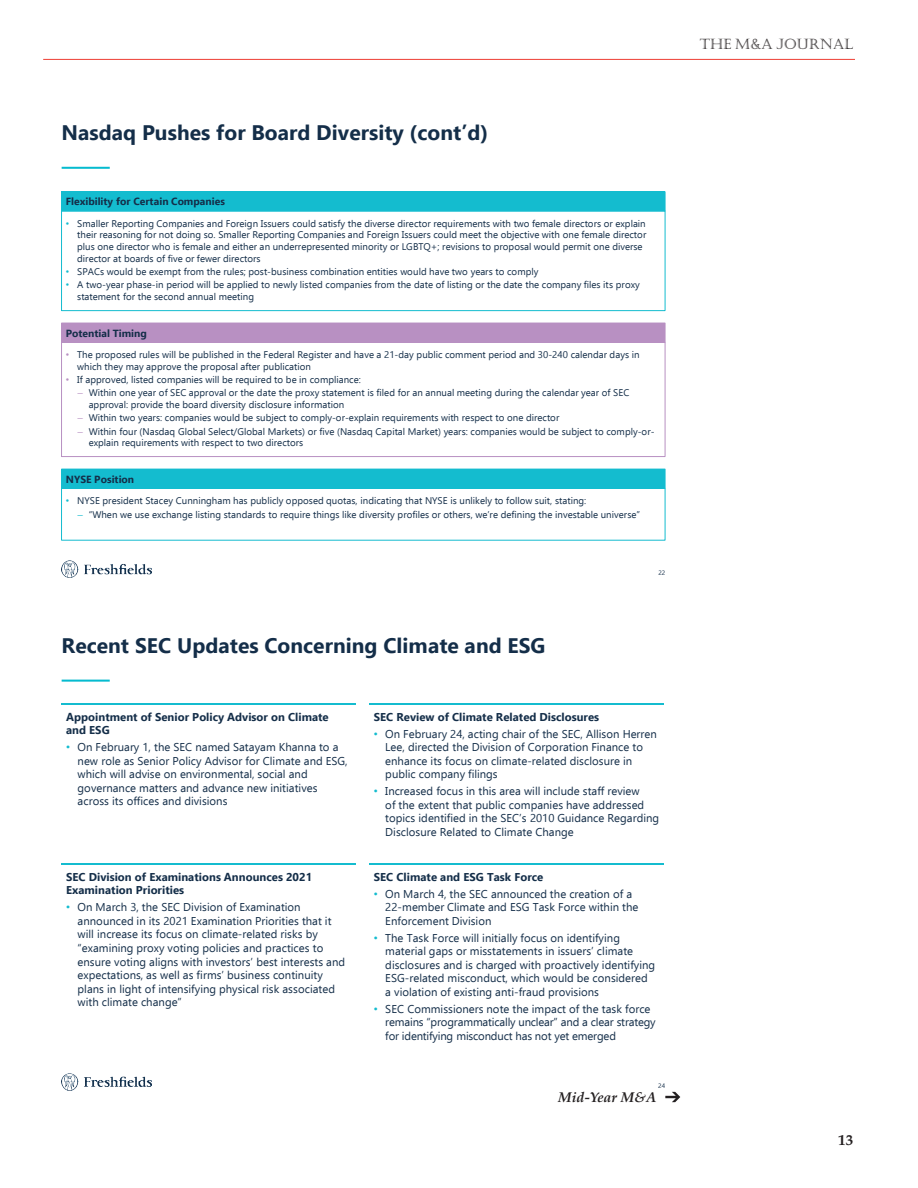
<style>
.page{position:relative;width:918px;height:1188px;background:#fff}
.page>*{position:absolute;margin:0;border:0;box-sizing:border-box;transform-origin:0 0}
.t1{font:700 21px "Ebrima";color:#142e49}
.t2{font:700 15px "Palatino LT Std";color:#231f20}
.t3{font:14.25px "Castellar";color:#231f20}
.CONT_D_ON{font:italic 700 14.25px "Palatino LT Std";color:#231f20}
.t4{font:11.25px/13.5px "Ebrima";color:#142e49}
.t5{font:700 11.25px/13.6px "Ebrima";color:#142e49}
.t6{font:700 10.35px "Ebrima";color:#142e49}
.t7{font:9.75px/11.6px "Ebrima";color:#142e49}
.t8{font:6.45px "Ebrima";color:#142e49}
.s1{font-family:"Arial";color:#14bccf}
.s2{font-family:"Arial";color:#b890c2}
.s3{font-family:"Georgia";color:#b890c2}
.s4{font-family:"Georgia";color:#14bccf}
</style>
<div class="page">
<hr style="left:43px;top:59px;width:812px;height:1px;background:#ee3e34">
<img style="left:61px;top:560px;width:90px;height:18px">
<hr style="left:62px;top:167px;width:48px;height:2px;background:#05bbcf">
<div style="left:61px;top:211px;width:604px;height:100px;border:1px solid #14bccf"></div>
<div style="left:62px;top:192px;width:603px;height:19px;background:#14bccf"></div>
<div style="left:61px;top:191px;width:604px;height:20px;border:1px solid #14bccf"></div>
<div style="left:61px;top:342px;width:604px;height:115px;border:1px solid #b890c2"></div>
<div style="left:62px;top:323px;width:603px;height:19px;background:#b890c2"></div>
<div style="left:61px;top:323px;width:604px;height:20px;border:1px solid #b890c2"></div>
<div style="left:62px;top:469px;width:603px;height:19px;background:#14bccf"></div>
<div style="left:61px;top:469px;width:604px;height:20px;border:1px solid #14bccf"></div>
<img style="left:61px;top:1073px;width:90px;height:17px">
<hr style="left:62px;top:680px;width:48px;height:2px;background:#05bbcf">
<svg style="left:665px;top:1092px;width:15px;height:10px"></svg>
<p class="t1" style="left:62px;top:116px;width:428px">Nasdaq Pushes for Board Diversity (cont’d)</p>
<p class="t6" style="left:66px;top:193px;width:161px">Flexibility for Certain Companies</p>
<p class="t7" style="left:77px;top:217px;width:571px;text-indent:-11px"><span class="s1">•</span> Smaller Reporting Companies and Foreign Issuers could satisfy the diverse director requirements with two female directors or explain their reasoning for not doing so. Smaller Reporting Companies and Foreign Issuers could meet the objective with one female director plus one director who is female and either an underrepresented minority or LGBTQ+; revisions to proposal would permit one diverse director at boards of five or fewer directors</p>
<p class="t7" style="left:66px;top:265px;width:474px"><span class="s1">•</span> SPACs would be exempt from the rules; post-business combination entities would have two years to comply</p>
<p class="t7" style="left:77px;top:279px;width:564px;text-indent:-11px"><span class="s1">•</span> A two-year phase-in period will be applied to newly listed companies from the date of listing or the date the company files its proxy statement for the second annual meeting</p>
<p class="t6" style="left:66px;top:325px;width:83px">Potential Timing</p>
<p class="t7" style="left:77px;top:349px;width:564px;text-indent:-11px"><span class="s2">•</span> The proposed rules will be published in the Federal Register and have a 21-day public comment period and 30-240 calendar days in which they may approve the proposal after publication</p>
<p class="t7" style="left:66px;top:374px;width:297px"><span class="s2">•</span> If approved, listed companies will be required to be in compliance:</p>
<p class="t7" style="left:89px;top:387px;width:542px;text-indent:-11px"><span class="s3">–</span> Within one year of SEC approval or the date the proxy statement is filed for an annual meeting during the calendar year of SEC approval: provide the board diversity disclosure information</p>
<p class="t7" style="left:77px;top:412px;width:484px"><span class="s3">–</span> Within two years: companies would be subject to comply-or-explain requirements with respect to one director</p>
<p class="t7" style="left:89px;top:425px;width:567px;text-indent:-11px"><span class="s3">–</span> Within four (Nasdaq Global Select/Global Markets) or five (Nasdaq Capital Market) years: companies would be subject to comply-or&shy;explain requirements with respect to two directors</p>
<p class="t6" style="left:66px;top:471px;width:70px">NYSE Position</p>
<p class="t7" style="left:66px;top:495px;width:522px"><span class="s1">•</span> NYSE president Stacey Cunningham has publicly opposed quotas, indicating that NYSE is unlikely to follow suit, stating:</p>
<p class="t7" style="left:77px;top:508px;width:564px"><span class="s4">–</span> “When we use exchange listing standards to require things like diversity profiles or others, we’re defining the investable universe”</p>
<p class="t8" style="left:658px;top:568px;width:8px">22</p>
<p class="t1" style="left:62px;top:629px;width:486px">Recent SEC Updates Concerning Climate and ESG</p>
<p class="t5" style="left:66px;top:709px;width:264px">Appointment of Senior Policy Advisor on Climate and ESG</p>
<p class="t4" style="left:78px;top:740px;width:272px;text-indent:-11px"><span class="s1">•</span> On February 1, the SEC named Satayam Khanna to a new role as Senior Policy Advisor for Climate and ESG, which will advise on environmental, social and governance matters and advance new initiatives across its offices and divisions</p>
<p class="t5" style="left:66px;top:869px;width:248px">SEC Division of Examinations Announces 2021<br>Examination Priorities</p>
<p class="t4" style="left:78px;top:900px;width:269px;text-indent:-11px"><span class="s1">•</span> On March 3, the SEC Division of Examination announced in its 2021 Examination Priorities that it will increase its focus on climate-related risks by “examining proxy voting policies and practices to ensure voting aligns with investors’ best interests and expectations, as well as firms’ business continuity plans in light of intensifying physical risk associated with climate change”</p>
<p class="t5" style="left:374px;top:709px;width:227px">SEC Review of Climate Related Disclosures</p>
<p class="t4" style="left:385px;top:727px;width:273px;text-indent:-11px"><span class="s1">•</span> On February 24, acting chair of the SEC, Allison Herren Lee, directed the Division of Corporation Finance to enhance its focus on climate-related disclosure in public company filings</p>
<p class="t4" style="left:385px;top:784px;width:275px;text-indent:-11px"><span class="s1">•</span> Increased focus in this area will include staff review<br>of the extent that public companies have addressed topics identified in the SEC’s 2010 Guidance Regarding Disclosure Related to Climate Change</p>
<p class="t5" style="left:374px;top:869px;width:171px">SEC Climate and ESG Task Force</p>
<p class="t4" style="left:385px;top:887px;width:255px;text-indent:-11px"><span class="s1">•</span> On March 4, the SEC announced the creation of a<br>22-member Climate and ESG Task Force within the<br>Enforcement Division</p>
<p class="t4" style="left:385px;top:930px;width:271px;text-indent:-11px"><span class="s1">•</span> The Task Force will initially focus on identifying material gaps or misstatements in issuers’ climate disclosures and is charged with proactively identifying ESG-related misconduct, which would be considered a violation of existing anti-fraud provisions</p>
<p class="t4" style="left:385px;top:1002px;width:272px;text-indent:-11px"><span class="s1">•</span> SEC Commissioners note the impact of the task force remains “programmatically unclear” and a clear strategy for identifying misconduct has not yet emerged</p>
<p class="t8" style="left:658px;top:1081px;width:8px">24</p>
<p class="CONT_D_ON" style="left:558px;top:1088px;width:100px">Mid-Year M&amp;A</p>
<h3 class="t3" style="left:700px;top:36px;width:155px">THE M&amp;A JOURNAL</h3>
<h2 class="t2" style="left:838px;top:1131px;width:16px">13</h2>
</div>
